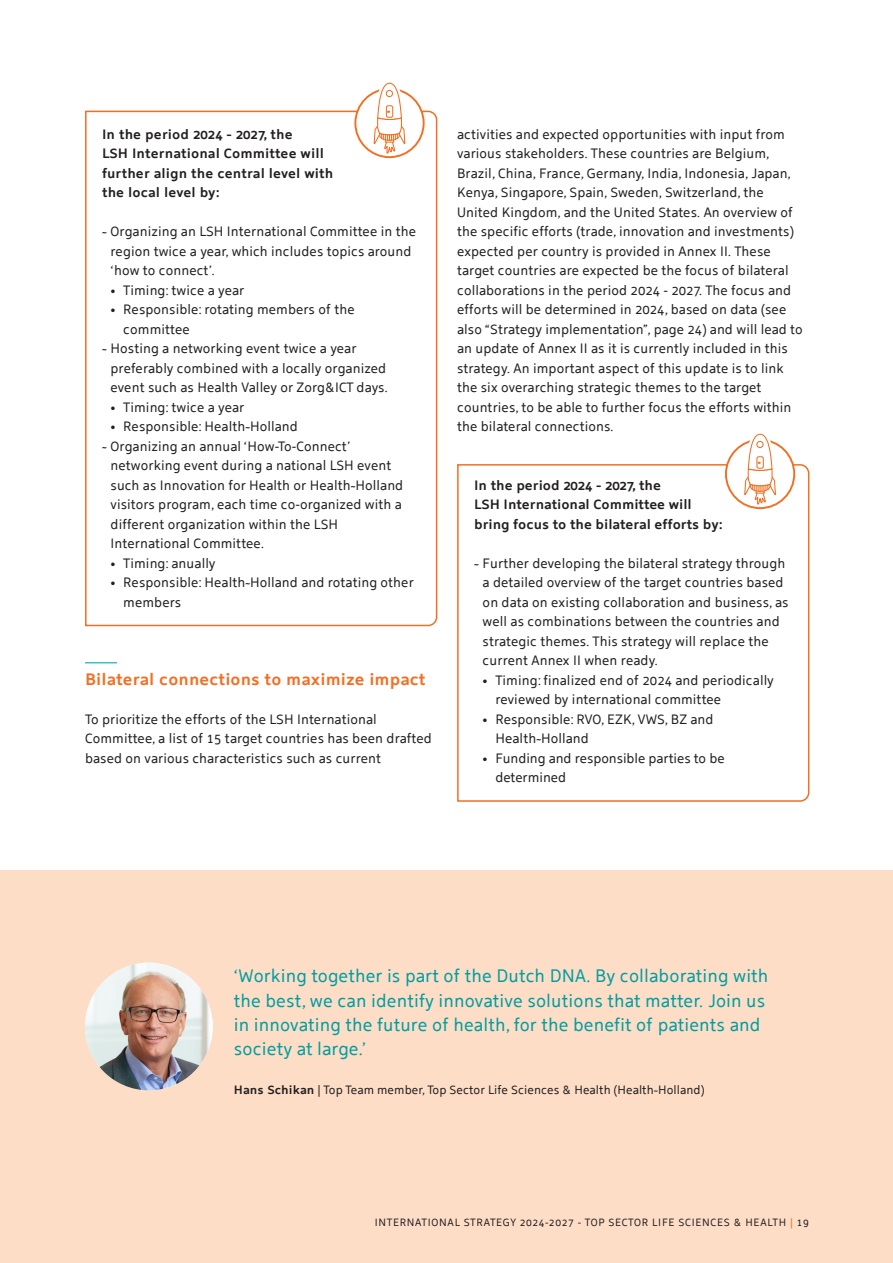
<style>
.page{position:relative;width:893px;height:1263px;background:#fff}
.page>*{position:absolute;margin:0;border:0;box-sizing:border-box;transform-origin:0 0}
.brood{font:18px/24.3px "Holland Sans";color:#009ea2}
.tussenkop{font:700 16.5px "Holland Sans";color:#f36e21}
.kadertekst{font:13.5px/19.5px "Holland Sans";color:#231f20}
.brood-2{font:13.5px/19.5px "Holland Sans";color:#231f20}
.kadertekst-2{font:700 13.5px/19.5px "Holland Sans";letter-spacing:-.005em;color:#231f20}
.brood-3{font:12px "Holland Sans";color:#231f20}
.t1{font:10.5px "Holland Sans";letter-spacing:.06em;color:#231f20}
.s1{font-weight:700}
.s2{color:#f36e21}
</style>
<div class="page">
<div style="left:0;top:870px;width:893px;height:393px;background:#fdddc6"></div>
<hr style="left:85px;top:662px;width:32px;height:1px;background:#3bc0c8">
<svg style="left:85px;top:110px;width:353px;height:517px"></svg>
<svg style="left:457px;top:463px;width:353px;height:339px"></svg>
<div style="left:355px;top:89px;width:69px;height:68px;background:#fff;border-radius:50%"></div>
<div style="left:354px;top:88px;width:71px;height:70px;border:2px solid #f36e21;border-radius:50%"></div>
<svg style="left:370px;top:82px;width:39px;height:146px"></svg>
<div style="left:726px;top:440px;width:68px;height:68px;background:#fff;border-radius:50%"></div>
<div style="left:725px;top:439px;width:70px;height:70px;border:2px solid #f36e21;border-radius:50%"></div>
<svg style="left:740px;top:433px;width:40px;height:146px"></svg>
<img style="left:85px;top:963px;width:128px;height:127px;border-radius:64px">
<p class="kadertekst-2" style="left:102px;top:123px;width:233px">In the period 2024 - 2027, the<br>LSH International Committee will further align the central level with the local level by:</p>
<p class="kadertekst" style="left:111px;top:220px;width:307px;text-indent:-9px">~ Organizing an LSH International Committee in the region twice a year, which includes topics around ‘how to connect’.</p>
<p class="kadertekst" style="left:111px;top:279px;width:135px">• Timing: twice a year</p>
<p class="kadertekst" style="left:123px;top:298px;width:233px;text-indent:-13px">• Responsible: rotating members of the committee</p>
<p class="kadertekst" style="left:111px;top:337px;width:279px;text-indent:-9px">~ Hosting a networking event twice a year preferably combined with a locally organized event such as Health Valley or Zorg&amp;ICT days.</p>
<p class="kadertekst" style="left:111px;top:396px;width:135px">• Timing: twice a year</p>
<p class="kadertekst" style="left:111px;top:415px;width:189px">• Responsible: Health~Holland</p>
<p class="kadertekst" style="left:111px;top:435px;width:294px;text-indent:-9px">~ Organizing an annual ‘How-To-Connect’ networking event during a national LSH event such as Innovation for Health or Health~Holland visitors program, each time co-organized with a different organization within the LSH International Committee.</p>
<p class="kadertekst" style="left:111px;top:552px;width:107px">• Timing: anually</p>
<p class="kadertekst" style="left:123px;top:571px;width:292px;text-indent:-13px">• Responsible: Health~Holland and rotating other members</p>
<p class="tussenkop" style="left:85px;top:665px;width:342px">Bilateral connections to maximize impact</p>
<p class="brood-2" style="left:85px;top:708px;width:348px">To prioritize the efforts of the LSH International<br>Committee, a list of 15 target countries has been drafted based on various characteristics such as current</p>
<p class="brood-2" style="left:457px;top:123px;width:347px">activities and expected opportunities with input from various stakeholders. These countries are Belgium, Brazil, China, France, Germany, India, Indonesia, Japan, Kenya, Singapore, Spain, Sweden, Switzerland, the United Kingdom, and the United States. An overview of the specific efforts (trade, innovation and investments) expected per country is provided in Annex II. These target countries are expected be the focus of bilateral collaborations in the period 2024 - 2027. The focus and efforts will be determined in 2024, based on data (see also “Strategy implementation”, page 24) and will lead to an update of Annex II as it is currently included in this strategy. An important aspect of this update is to link the six overarching strategic themes to the target countries, to be able to further focus the efforts within the bilateral connections.</p>
<p class="kadertekst-2" style="left:474px;top:474px;width:250px">In the period 2024 - 2027, the<br>LSH International Committee will bring focus to the bilateral efforts by:</p>
<p class="kadertekst" style="left:483px;top:552px;width:308px;text-indent:-9px">~ Further developing the bilateral strategy through a detailed overview of the target countries based on data on existing collaboration and business, as well as combinations between the countries and strategic themes. This strategy will replace the current Annex II when ready.</p>
<p class="kadertekst" style="left:495px;top:669px;width:280px;text-indent:-13px">• Timing: finalized end of 2024 and periodically reviewed by international committee</p>
<p class="kadertekst" style="left:495px;top:708px;width:220px;text-indent:-13px">• Responsible: RVO, EZK, VWS, BZ and<br>Health~Holland</p>
<p class="kadertekst" style="left:495px;top:747px;width:231px;text-indent:-13px">• Funding and responsible parties to be determined</p>
<p class="brood" style="left:234px;top:962px;width:536px">‘Working together is part of the Dutch DNA. By collaborating with the best, we can identify innovative solutions that matter. Join us in innovating the future of health, for the benefit of patients and society at large.’</p>
<p class="brood-3" style="left:234px;top:1081px;width:472px"><span class="s1">Hans Schikan</span> | Top Team member, Top Sector Life Sciences &amp; Health (Health~Holland)</p>
<p class="t1" style="left:375px;top:1214px;width:436px">INTERNATIONAL STRATEGY 2024-2027 - TOP SECTOR LIFE SCIENCES &amp; HEALTH <span class="s2">|</span> 19</p>
</div>
